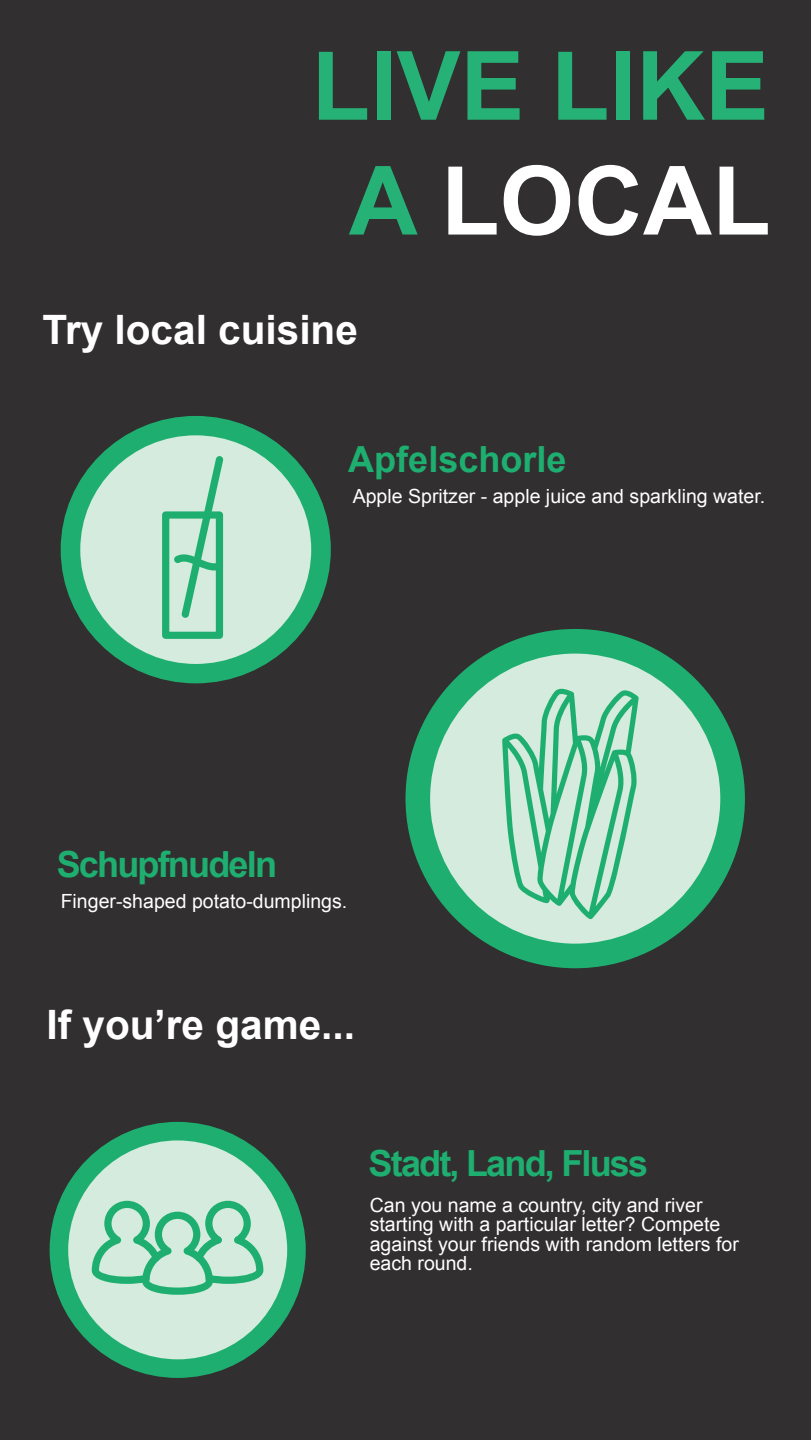
<style>
.page{position:relative;width:811px;height:1440px;background:#312f30}
.page>*{position:absolute;margin:0;border:0;box-sizing:border-box;transform-origin:0 0}
.t1{font:700 95.6px "Arial";color:#26b277}
.t2{font:700 95.6px "Arial";color:#fff}
.t3{font:700 40.6px "Arial";color:#fff}
.t4{font:700 36px "Arial";letter-spacing:-.05em;color:#1eaf70}
.t5{font:700 36px "Arial";color:#1eaf70}
.t6{font:19.6px/19.6px "Arial";color:#fff}
.s1{color:#26b277}
</style>
<div class="page">
<div style="left:61px;top:416px;width:270px;height:267px;background:#1eaf70;border-radius:50%"></div>
<div style="left:80px;top:435px;width:231px;height:229px;background:#d4ebdd;border-radius:50%"></div>
<svg style="left:162px;top:456px;width:61px;height:183px"></svg>
<div style="left:405px;top:629px;width:340px;height:339px;background:#1eaf70;border-radius:50%"></div>
<div style="left:430px;top:654px;width:290px;height:290px;background:#d4ebdd;border-radius:50%"></div>
<svg style="left:502px;top:689px;width:136px;height:230px"></svg>
<div style="left:50px;top:1122px;width:256px;height:256px;background:#1eaf70;border-radius:50%"></div>
<div style="left:68px;top:1140px;width:219px;height:219px;background:#d4ebdd;border-radius:50%"></div>
<svg style="left:92px;top:1201px;width:171px;height:94px"></svg>
<p class="t1" style="left:311px;top:23px;width:459px">LIVE LIKE</p>
<p class="t2" style="left:349px;top:138px;width:423px"><span class="s1">A</span> LOCAL</p>
<p class="t3" style="left:43px;top:303px;width:317px">Try local cuisine</p>
<p class="t5" style="left:348px;top:436px;width:220px">Apfelschorle</p>
<p class="t6" style="left:353px;top:487px;width:414px">Apple Spritzer - apple juice and sparkling water.</p>
<p class="t4" style="left:57px;top:841px;width:222px">Schupfnudeln</p>
<p class="t6" style="left:61px;top:892px;width:288px">Finger-shaped potato-dumplings.</p>
<p class="t3" style="left:46px;top:998px;width:310px">If you’re game...</p>
<p class="t4" style="left:369px;top:1140px;width:281px">Stadt, Land, Fluss</p>
<p class="t6" style="left:370px;top:1195px;width:370px">Can you name a country, city and river starting with a particular letter? Compete against your friends with random letters for each round.</p>
</div>
